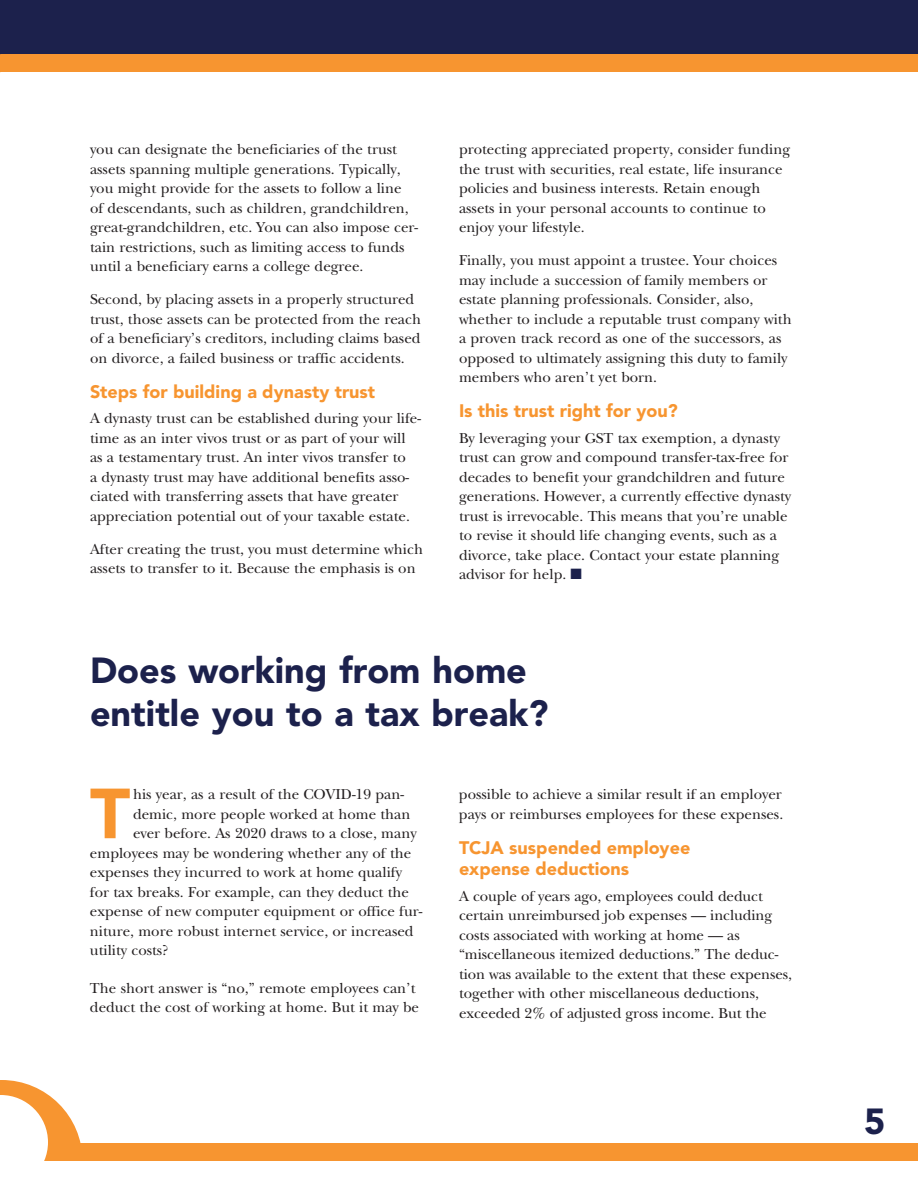
<style>
.page{position:relative;width:918px;height:1188px;background:#fff}
.page>*{position:absolute;margin:0;border:0;box-sizing:border-box;transform-origin:0 0}
.t1{font:900 70.05px "Avenir LT Std";color:#f79530}
.t2{font:900 36px/43.2px "Avenir LT Std";color:#1c214c}
.t3{font:900 18px/21.6px "Avenir LT Std";color:#f79530}
.t4{font:15px/19.5px "New Baskerville Std";color:#231f20}
.s1{color:#1c214c}
</style>
<div class="page">
<div style="left:0;top:0;width:918px;height:54px;background:#1c214c"></div>
<div style="left:0;top:54px;width:918px;height:18px;background:#f79530"></div>
<div style="left:0;top:1143px;width:918px;height:18px;background:#f79530"></div>
<svg style="left:0;top:1080px;width:81px;height:81px"></svg>
<p class="t4" style="left:90px;top:140px;width:330px">you can designate the beneficiaries of the trust assets spanning multiple generations. Typically, you might provide for the assets to follow a line of descendants, such as children, grandchildren, great-grandchildren, etc. You can also impose cer&shy;tain restrictions, such as limiting access to funds until a beneficiary earns a college degree.</p>
<p class="t4" style="left:90px;top:290px;width:333px">Second, by placing assets in a properly structured trust, those assets can be protected from the reach of a beneficiary’s creditors, including claims based on divorce, a failed business or traffic accidents.</p>
<p class="t3" style="left:90px;top:381px;width:287px">Steps for building a dynasty trust</p>
<p class="t4" style="left:90px;top:409px;width:333px">A dynasty trust can be established during your life&shy;time as an inter vivos trust or as part of your will as a testamentary trust. An inter vivos transfer to<br>a dynasty trust may have additional benefits asso&shy;ciated with transferring assets that have greater appreciation potential out of your taxable estate.</p>
<p class="t4" style="left:90px;top:539px;width:335px">After creating the trust, you must determine which assets to transfer to it. Because the emphasis is on</p>
<p class="t4" style="left:459px;top:140px;width:333px">protecting appreciated property, consider funding the trust with securities, real estate, life insurance policies and business interests. Retain enough assets in your personal accounts to continue to enjoy your lifestyle.</p>
<p class="t4" style="left:459px;top:251px;width:334px">Finally, you must appoint a trustee. Your choices may include a succession of family members or estate planning professionals. Consider, also, whether to include a reputable trust company with a proven track record as one of the successors, as opposed to ultimately assigning this duty to family members who aren’t yet born.</p>
<p class="t3" style="left:459px;top:400px;width:220px">Is this trust right for you?</p>
<p class="t4" style="left:459px;top:428px;width:334px">By leveraging your GST tax exemption, a dynasty trust can grow and compound transfer-tax-free for decades to benefit your grandchildren and future generations. However, a currently effective dynasty trust is irrevocable. This means that you’re unable to revise it should life changing events, such as a divorce, take place. Contact your estate planning advisor for help. <span class="s1">■</span></p>
<h2 class="t2" style="left:90px;top:648px;width:460px">Does working from home entitle you to a tax break?</h2>
<h1 class="t1" style="left:90px;top:771px;width:42px">T</h1>
<p class="t4" style="left:133px;top:785px;width:273px">his year, as a result of the COVID-19 pan-</p>
<p class="t4" style="left:133px;top:804px;width:279px">demic, more people worked at home than</p>
<p class="t4" style="left:133px;top:824px;width:285px">ever before. As 2020 draws to a close, many</p>
<p class="t4" style="left:90px;top:843px;width:323px">employees may be wondering whether any of the</p>
<p class="t4" style="left:90px;top:863px;width:314px">expenses they incurred to work at home qualify</p>
<p class="t4" style="left:90px;top:882px;width:321px">for tax breaks. For example, can they deduct the</p>
<p class="t4" style="left:90px;top:902px;width:334px">expense of new computer equipment or office fur-</p>
<p class="t4" style="left:90px;top:921px;width:325px">niture, more robust internet service, or increased</p>
<p class="t4" style="left:90px;top:941px;width:80px">utility costs?</p>
<p class="t4" style="left:90px;top:978px;width:331px">The short answer is “no,” remote employees can’t deduct the cost of working at home. But it may be</p>
<p class="t4" style="left:459px;top:785px;width:326px">possible to achieve a similar result if an employer pays or reimburses employees for these expenses.</p>
<p class="t3" style="left:459px;top:837px;width:233px">TCJA suspended employee expense deductions</p>
<p class="t4" style="left:459px;top:886px;width:335px">A couple of years ago, employees could deduct certain unreimbursed job expenses — including costs associated with working at home — as “miscellaneous itemized deductions.” The deduc&shy;tion was available to the extent that these expenses, together with other miscellaneous deductions, exceeded 2% of adjusted gross income. But the</p>
<h2 class="t2" style="left:864px;top:1100px;width:23px">5</h2>
</div>
